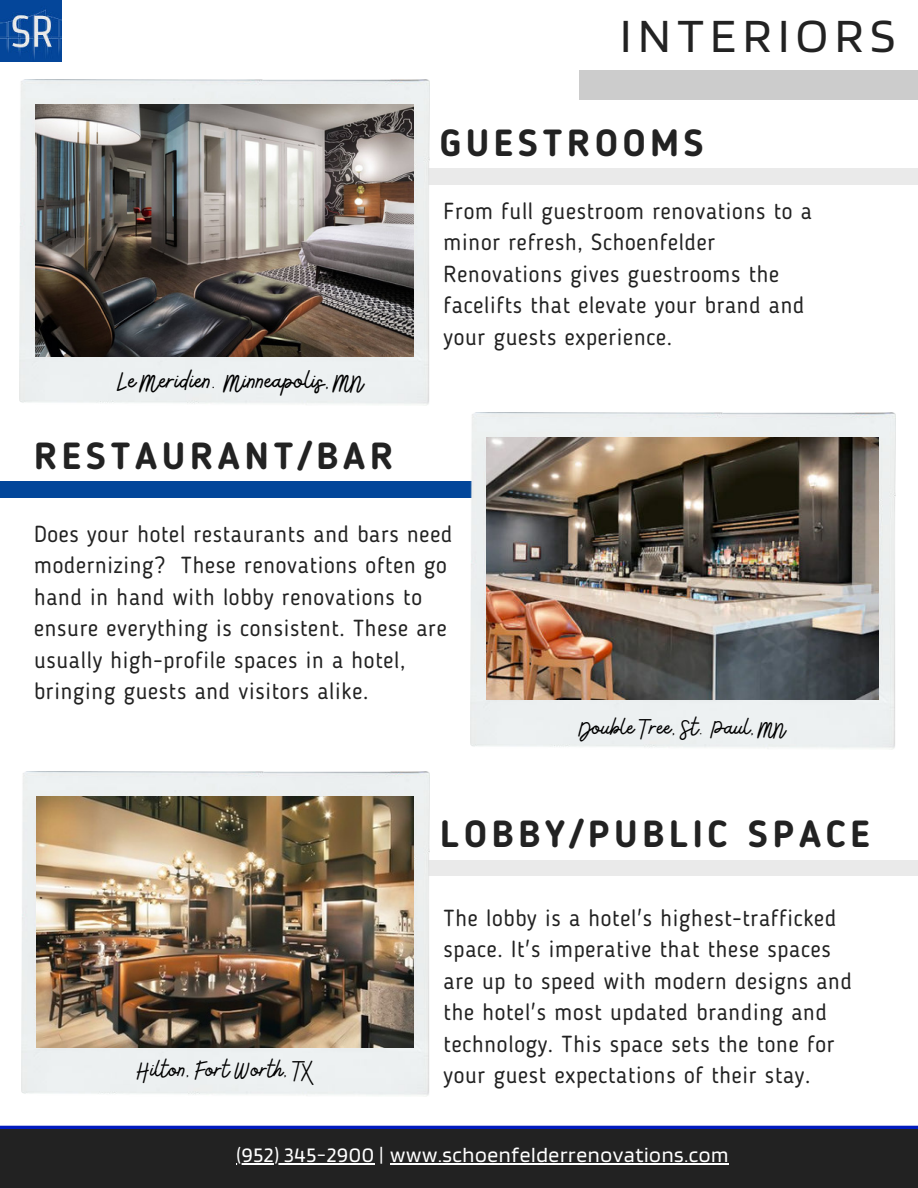
<style>
.page{position:relative;width:918px;height:1188px;background:#fff}
.page>*{position:absolute;margin:0;border:0;box-sizing:border-box;transform-origin:0 0}
.t1{font:49.8px "Blinker";letter-spacing:.13em;color:#222}
.t2{font:700 37.5px "Blogger Sans";letter-spacing:.13em;color:#222}
.t3{font:28.8px "Bellaboo";color:#000}
.t4{font:26.4px "Bellaboo";color:#000}
.t5{font:23.1px/31.5px "Blogger Sans";letter-spacing:.03em;color:#222}
.t6{font:21.6px "Blinker";letter-spacing:.03em;color:#fff}
</style>
<div class="page">
<div style="left:62px;top:169px;width:856px;height:15px;background:#eaeaea"></div>
<img style="left:0;top:0;width:62px;height:62px">
<div style="left:20px;top:80px;width:409px;height:325px;background:#ecf0f1"></div>
<img style="left:35px;top:104px;width:378px;height:253px">
<div style="left:179px;top:860px;width:739px;height:16px;background:#eaeaea"></div>
<div style="left:21px;top:772px;width:408px;height:324px;background:#ecf0f1"></div>
<img style="left:36px;top:797px;width:377px;height:251px">
<div style="left:0;top:482px;width:579px;height:16px;background:#02469a"></div>
<img style="left:470px;top:412px;width:425px;height:338px">
<img style="left:486px;top:438px;width:393px;height:262px">
<div style="left:0;top:1126px;width:918px;height:6px;background:#011bbe"></div>
<div style="left:0;top:1129px;width:918px;height:59px;background:#222"></div>
<hr style="left:236px;top:1163px;width:139px;height:1px;background:#fff">
<hr style="left:390px;top:1163px;width:339px;height:1px;background:#fff">
<div style="left:579px;top:71px;width:339px;height:29px;background:#ccc"></div>
<h1 class="t1" style="left:620px;top:11px;width:276px">INTERIORS</h1>
<h2 class="t2" style="left:440px;top:120px;width:265px">GUESTROOMS</h2>
<p class="t3" style="left:118px;top:366px;width:247px">Le Meridien. Minneapolis, MN</p>
<h2 class="t2" style="left:34px;top:433px;width:361px">RESTAURANT/BAR</h2>
<p class="t5" style="left:444px;top:195px;width:370px">From full guestroom renovations to a minor refresh, Schoenfelder<br>Renovations gives guestrooms the facelifts that elevate your brand and your guests experience.</p>
<p class="t5" style="left:34px;top:518px;width:420px">Does your hotel restaurants and bars need modernizing? These renovations often go hand in hand with lobby renovations to ensure everything is consistent. These are usually high-profile spaces in a hotel, bringing guests and visitors alike.</p>
<p class="t4" style="left:579px;top:714px;width:208px">Double Tree, St. Paul, MN</p>
<h2 class="t2" style="left:440px;top:811px;width:431px">LOBBY/PUBLIC SPACE</h2>
<p class="t5" style="left:444px;top:902px;width:410px">The lobby is a hotel's highest-trafficked space. It's imperative that these spaces are up to speed with modern designs and the hotel's most updated branding and technology. This space sets the tone for</p>
<p class="t4" style="left:137px;top:1056px;width:178px">Hilton, Fort Worth, TX</p>
<p class="t5" style="left:444px;top:1060px;width:368px">your guest expectations of their stay.</p>
<p class="t6" style="left:236px;top:1144px;width:494px">(952) 345-2900 | www.schoenfelderrenovations.com</p>
</div>
